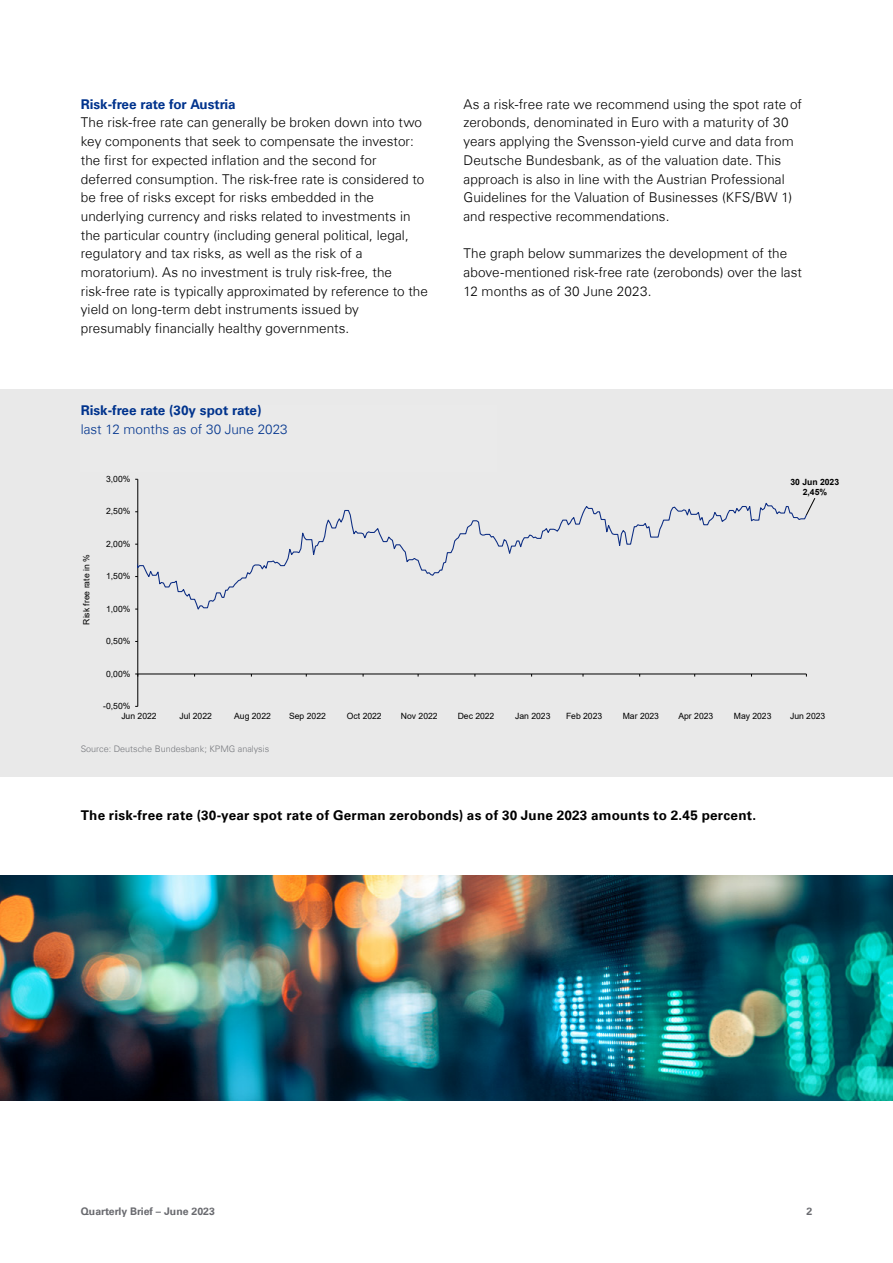
<style>
.page{position:relative;width:893px;height:1263px;background:#fff}
.page>*{position:absolute;margin:0;border:0;box-sizing:border-box;transform-origin:0 0}
.t1{font:300 13.5px/18.8px "Universfor KPMG";letter-spacing:.005em;color:#000}
.t2{font:700 13.5px "Universfor KPMG";letter-spacing:.02em;color:#000}
.t3{font:700 13.5px "Universfor KPMG";color:#00338d}
.t4{font:300 13.5px "Universfor KPMG";color:#00338d}
.t5{font:700 10.5px "Universfor KPMG";color:#696a6f}
.t6{font:300 9px "Universfor KPMG";color:#75777c}
.t7{font:8.55px "Arial";letter-spacing:-.005em;color:#000}
.t8{font:700 8.55px/9.8px "Arial";letter-spacing:-.005em;color:#000;text-align:center}
</style>
<div class="page">
<div style="left:0;top:389px;width:893px;height:388px;background:#e9e9e9"></div>
<img style="left:0;top:876px;width:893px;height:224px">
<svg style="left:138px;top:479px;width:669px;height:228px"></svg>
<svg style="left:805px;top:497px;width:11px;height:19px"></svg>
<p class="t3" style="left:81px;top:96px;width:156px">Risk-free rate for Austria</p>
<p class="t1" style="left:81px;top:113px;width:349px">The risk-free rate can generally be broken down into two key components that seek to compensate the investor: the first for expected inflation and the second for deferred consumption. The risk-free rate is considered to be free of risks except for risks embedded in the underlying currency and risks related to investments in the particular country (including general political, legal, regulatory and tax risks, as well as the risk of a moratorium). As no investment is truly risk-free, the risk-free rate is typically approximated by reference to the yield on long-term debt instruments issued by presumably financially healthy governments.</p>
<p class="t3" style="left:81px;top:402px;width:182px">Risk-free rate (30y spot rate)</p>
<p class="t4" style="left:81px;top:421px;width:208px">last 12 months as of 30 June 2023</p>
<p class="t7" style="left:106px;top:473px;width:26px">3,00%</p>
<p class="t7" style="left:106px;top:505px;width:26px">2,50%</p>
<p class="t7" style="left:81px;top:625px;width:71px;rotate:-90deg">Risk free rate in %</p>
<p class="t7" style="left:106px;top:538px;width:26px">2,00%</p>
<p class="t7" style="left:106px;top:570px;width:26px">1,50%</p>
<p class="t7" style="left:106px;top:603px;width:26px">1,00%</p>
<p class="t7" style="left:106px;top:635px;width:26px">0,50%</p>
<p class="t7" style="left:106px;top:668px;width:26px">0,00%</p>
<p class="t7" style="left:103px;top:700px;width:29px">-0,50%</p>
<p class="t1" style="left:463px;top:94px;width:340px">As a risk-free rate we recommend using the spot rate of zerobonds, denominated in Euro with a maturity of 30 years applying the Svensson-yield curve and data from Deutsche Bundesbank, as of the valuation date. This approach is also in line with the Austrian Professional Guidelines for the Valuation of Businesses (KFS/BW 1) and respective recommendations.</p>
<p class="t1" style="left:463px;top:244px;width:340px">The graph below summarizes the development of the above-mentioned risk-free rate (zerobonds) over the last<br>12 months as of 30 June 2023.</p>
<p class="t8" style="left:790px;top:477px;width:50px">30 Jun 2023<br>2,45%</p>
<p class="t7" style="left:121px;top:710px;width:37px">Jun 2022</p>
<p class="t7" style="left:180px;top:710px;width:34px">Jul 2022</p>
<p class="t7" style="left:234px;top:710px;width:38px">Aug 2022</p>
<p class="t7" style="left:289px;top:710px;width:38px">Sep 2022</p>
<p class="t7" style="left:347px;top:710px;width:36px">Oct 2022</p>
<p class="t7" style="left:401px;top:710px;width:38px">Nov 2022</p>
<p class="t7" style="left:458px;top:710px;width:38px">Dec 2022</p>
<p class="t7" style="left:515px;top:710px;width:37px">Jan 2023</p>
<p class="t7" style="left:566px;top:710px;width:38px">Feb 2023</p>
<p class="t7" style="left:623px;top:710px;width:38px">Mar 2023</p>
<p class="t7" style="left:679px;top:710px;width:36px">Apr 2023</p>
<p class="t7" style="left:734px;top:710px;width:39px">May 2023</p>
<p class="t7" style="left:790px;top:710px;width:37px">Jun 2023</p>
<p class="t6" style="left:81px;top:743px;width:190px">Source: Deutsche Bundesbank; KPMG analysis</p>
<p class="t2" style="left:81px;top:807px;width:677px">The risk-free rate (30-year spot rate of German zerobonds) as of 30 June 2023 amounts to 2.45 percent.</p>
<p class="t5" style="left:81px;top:1204px;width:136px">Quarterly Brief – June 2023</p>
<p class="t5" style="left:806px;top:1204px;width:7px">2</p>
</div>
